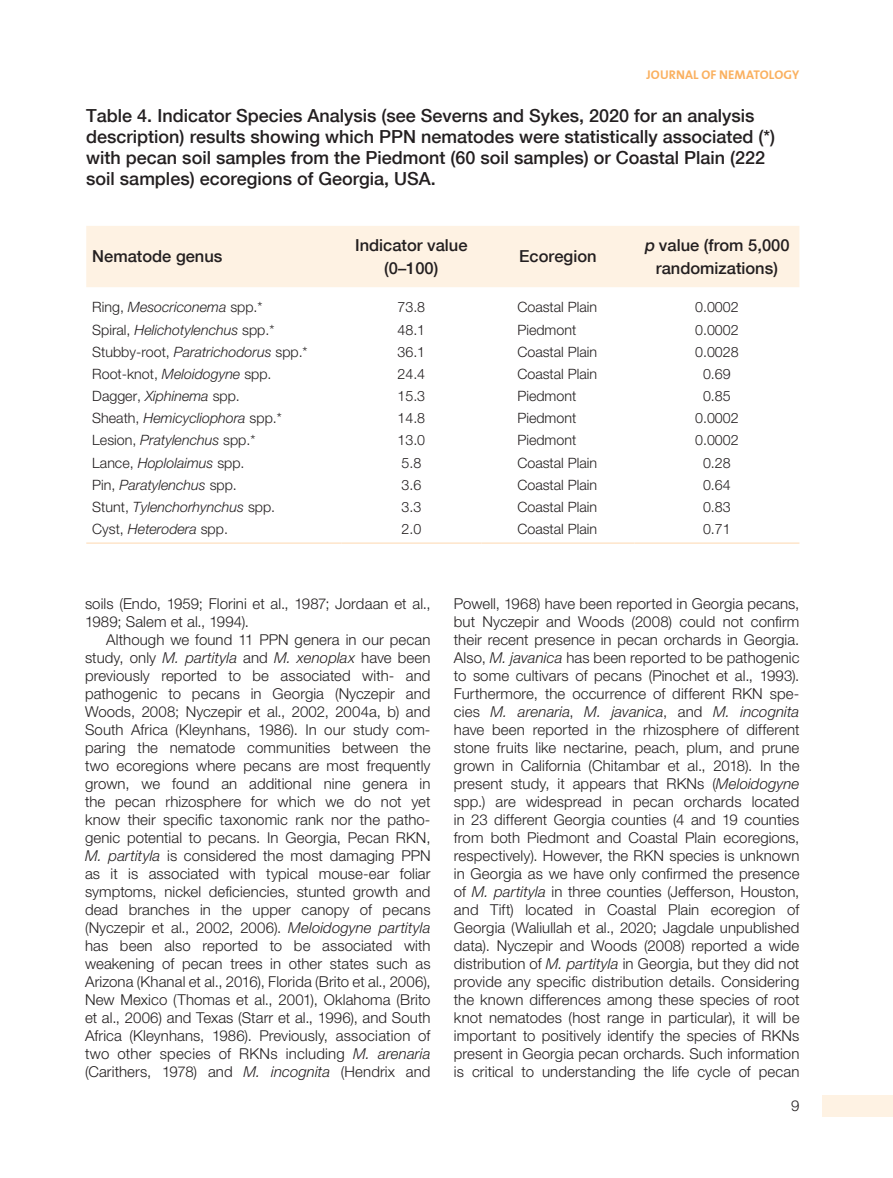
<style>
.page{position:relative;width:893px;height:1178px;background:#fff}
.page>*{position:absolute;margin:0;border:0;box-sizing:border-box;transform-origin:0 0}
.pTableCaption{font:500 18px/21px "Helvetica Neue LT Com";color:#231f20}
.pTableColumnHead{font:500 16.5px/22.5px "Helvetica Neue LT Com";color:#231f20;text-align:center}
.pPara{font:300 15px/18px "Helvetica Neue LT Pro";letter-spacing:.005em;color:#231f20}
.pTableBody{font:300 14.25px "Helvetica Neue LT Std";color:#231f20}
.pTableBody-2{font:italic 300 14.25px "Helvetica Neue LT Std";color:#231f20}
.t1{font:700 12.75px "The Mix Plain";letter-spacing:.01em;color:#fab05f}
.s1{font-style:italic}
.s2{font-style:normal}
.s3{font-family:"Helvetica Neue LT Std";font-style:italic}
</style>
<div class="page">
<div style="left:823px;top:1095px;width:70px;height:21px;background:#fef2e3"></div>
<div style="left:86px;top:226px;width:713px;height:61px;background:#fef2e3"></div>
<hr style="left:86px;top:542px;width:255px;height:2px;background:#fee5ca">
<hr style="left:341px;top:542px;width:140px;height:2px;background:#fee5ca">
<hr style="left:481px;top:542px;width:153px;height:2px;background:#fee5ca">
<hr style="left:634px;top:542px;width:165px;height:2px;background:#fee5ca">
<p class="t1" style="left:646px;top:64px;width:154px">JOURNAL OF NEMATOLOGY</p>
<p class="pTableCaption" style="left:86px;top:105px;width:690px">Table 4. Indicator Species Analysis (see Severns and Sykes, 2020 for an analysis description) results showing which PPN nematodes were statistically associated (*) with pecan soil samples from the Piedmont (60 soil samples) or Coastal Plain (222 soil samples) ecoregions of Georgia, USA.</p>
<p class="pTableColumnHead" style="left:92px;top:245px;width:132px">Nematode genus</p>
<p class="pTableColumnHead" style="left:355px;top:234px;width:114px">Indicator value (0–100)</p>
<p class="pTableColumnHead" style="left:519px;top:245px;width:79px">Ecoregion</p>
<p class="pTableColumnHead" style="left:644px;top:234px;width:147px"><span class="s1">p</span> value (from 5,000 randomizations)</p>
<p class="pTableBody-2" style="left:92px;top:299px;width:172px"><span class="s2">Ring,</span> Mesocriconema <span class="s2">spp.*</span></p>
<p class="pTableBody" style="left:397px;top:299px;width:29px">73.8</p>
<p class="pTableBody" style="left:517px;top:299px;width:81px">Coastal Plain</p>
<p class="pTableBody" style="left:695px;top:299px;width:45px">0.0002</p>
<p class="pTableBody-2" style="left:92px;top:321px;width:184px"><span class="s2">Spiral,</span> Helichotylenchus <span class="s2">spp.*</span></p>
<p class="pTableBody" style="left:397px;top:321px;width:29px">48.1</p>
<p class="pTableBody" style="left:517px;top:321px;width:60px">Piedmont</p>
<p class="pTableBody" style="left:695px;top:321px;width:45px">0.0002</p>
<p class="pTableBody" style="left:92px;top:343px;width:217px">Stubby-root, <span class="s1">Paratrichodorus</span> spp.*</p>
<p class="pTableBody" style="left:397px;top:343px;width:29px">36.1</p>
<p class="pTableBody" style="left:517px;top:343px;width:81px">Coastal Plain</p>
<p class="pTableBody" style="left:695px;top:343px;width:45px">0.0028</p>
<p class="pTableBody" style="left:92px;top:365px;width:181px">Root-knot, <span class="s1">Meloidogyne</span> spp.</p>
<p class="pTableBody" style="left:397px;top:365px;width:29px">24.4</p>
<p class="pTableBody" style="left:517px;top:365px;width:81px">Coastal Plain</p>
<p class="pTableBody" style="left:703px;top:365px;width:29px">0.69</p>
<p class="pTableBody" style="left:92px;top:387px;width:149px">Dagger, <span class="s1">Xiphinema</span> spp.</p>
<p class="pTableBody" style="left:397px;top:387px;width:29px">15.3</p>
<p class="pTableBody" style="left:517px;top:387px;width:60px">Piedmont</p>
<p class="pTableBody" style="left:703px;top:387px;width:29px">0.85</p>
<p class="pTableBody-2" style="left:92px;top:410px;width:191px"><span class="s2">Sheath,</span> Hemicycliophora <span class="s2">spp.*</span></p>
<p class="pTableBody" style="left:397px;top:409px;width:29px">14.8</p>
<p class="pTableBody" style="left:517px;top:409px;width:60px">Piedmont</p>
<p class="pTableBody" style="left:695px;top:409px;width:45px">0.0002</p>
<p class="pTableBody" style="left:92px;top:432px;width:165px">Lesion, <span class="s1">Pratylenchus</span> spp.*</p>
<p class="pTableBody" style="left:397px;top:432px;width:29px">13.0</p>
<p class="pTableBody" style="left:517px;top:432px;width:60px">Piedmont</p>
<p class="pTableBody" style="left:695px;top:432px;width:45px">0.0002</p>
<p class="pTableBody-2" style="left:92px;top:454px;width:154px"><span class="s2">Lance,</span> Hoplolaimus <span class="s2">spp.</span></p>
<p class="pTableBody" style="left:401px;top:454px;width:21px">5.8</p>
<p class="pTableBody" style="left:517px;top:454px;width:81px">Coastal Plain</p>
<p class="pTableBody" style="left:703px;top:454px;width:29px">0.28</p>
<p class="pTableBody-2" style="left:92px;top:476px;width:146px"><span class="s2">Pin,</span> Paratylenchus <span class="s2">spp.</span></p>
<p class="pTableBody" style="left:401px;top:476px;width:21px">3.6</p>
<p class="pTableBody" style="left:517px;top:476px;width:81px">Coastal Plain</p>
<p class="pTableBody" style="left:703px;top:476px;width:29px">0.64</p>
<p class="pTableBody-2" style="left:92px;top:498px;width:184px"><span class="s2">Stunt,</span> Tylenchorhynchus <span class="s2">spp.</span></p>
<p class="pTableBody" style="left:401px;top:498px;width:21px">3.3</p>
<p class="pTableBody" style="left:517px;top:498px;width:81px">Coastal Plain</p>
<p class="pTableBody" style="left:703px;top:498px;width:29px">0.83</p>
<p class="pTableBody-2" style="left:92px;top:520px;width:137px"><span class="s2">Cyst,</span> Heterodera <span class="s2">spp.</span></p>
<p class="pTableBody" style="left:401px;top:520px;width:21px">2.0</p>
<p class="pTableBody" style="left:517px;top:520px;width:81px">Coastal Plain</p>
<p class="pTableBody" style="left:703px;top:520px;width:29px">0.71</p>
<p class="pPara" style="left:85px;top:595px;width:347px">soils (Endo, 1959; Florini et al., 1987; Jordaan et al.,<br>1989; Salem et al., 1994).</p>
<p class="pPara" style="left:85px;top:631px;width:347px;text-indent:21px">Although we found 11 PPN genera in our pecan study, only <span class="s3">M. partityla</span> and <span class="s3">M. xenoplax</span> have been previously reported to be associated with- and pathogenic to pecans in Georgia (Nyczepir and Woods, 2008; Nyczepir et al., 2002, 2004a, b) and South Africa (Kleynhans, 1986). In our study com&shy;paring the nematode communities between the two ecoregions where pecans are most frequently grown, we found an additional nine genera in the pecan rhizosphere for which we do not yet know their specific taxonomic rank nor the patho&shy;genic potential to pecans. In Georgia, Pecan RKN, <span class="s3">M. partityla</span> is considered the most damaging PPN as it is associated with typical mouse-ear foliar symptoms, nickel deficiencies, stunted growth and dead branches in the upper canopy of pecans (Nyczepir et al., 2002, 2006). <span class="s3">Meloidogyne partityla </span>has been also reported to be associated with weakening of pecan trees in other states such as Arizona (Khanal et al., 2016), Florida (Brito et al., 2006), New Mexico (Thomas et al., 2001), Oklahoma (Brito et al., 2006) and Texas (Starr et al., 1996), and South Africa (Kleynhans, 1986). Previously, association of two other species of RKNs including <span class="s3">M. arenaria </span>(Carithers, 1978) and <span class="s3">M. incognita</span> (Hendrix and</p>
<p class="pPara" style="left:454px;top:595px;width:347px">Powell, 1968) have been reported in Georgia pecans, but Nyczepir and Woods (2008) could not confirm their recent presence in pecan orchards in Georgia.<br>Also, <span class="s3">M. javanica</span> has been reported to be pathogenic to some cultivars of pecans (Pinochet et al., 1993).<br>Furthermore, the occurrence of different RKN spe&shy;cies <span class="s3">M. arenaria</span>, <span class="s3">M. javanica</span>, and <span class="s3">M. incognita </span>have been reported in the rhizosphere of different stone fruits like nectarine, peach, plum, and prune grown in California (Chitambar et al., 2018). In the present study, it appears that RKNs (<span class="s3">Meloidogyne </span>spp.) are widespread in pecan orchards located in 23 different Georgia counties (4 and 19 counties from both Piedmont and Coastal Plain ecoregions, respectively). However, the RKN species is unknown in Georgia as we have only confirmed the presence of <span class="s3">M. partityla</span> in three counties (Jefferson, Houston, and Tift) located in Coastal Plain ecoregion of Georgia (Waliullah et al., 2020; Jagdale unpublished data). Nyczepir and Woods (2008) reported a wide distribution of <span class="s3">M. partityla</span> in Georgia, but they did not provide any specific distribution details. Considering the known differences among these species of root knot nematodes (host range in particular), it will be important to positively identify the species of RKNs present in Georgia pecan orchards. Such information is critical to understanding the life cycle of pecan</p>
<p class="pPara" style="left:791px;top:1096px;width:10px">9</p>
</div>
